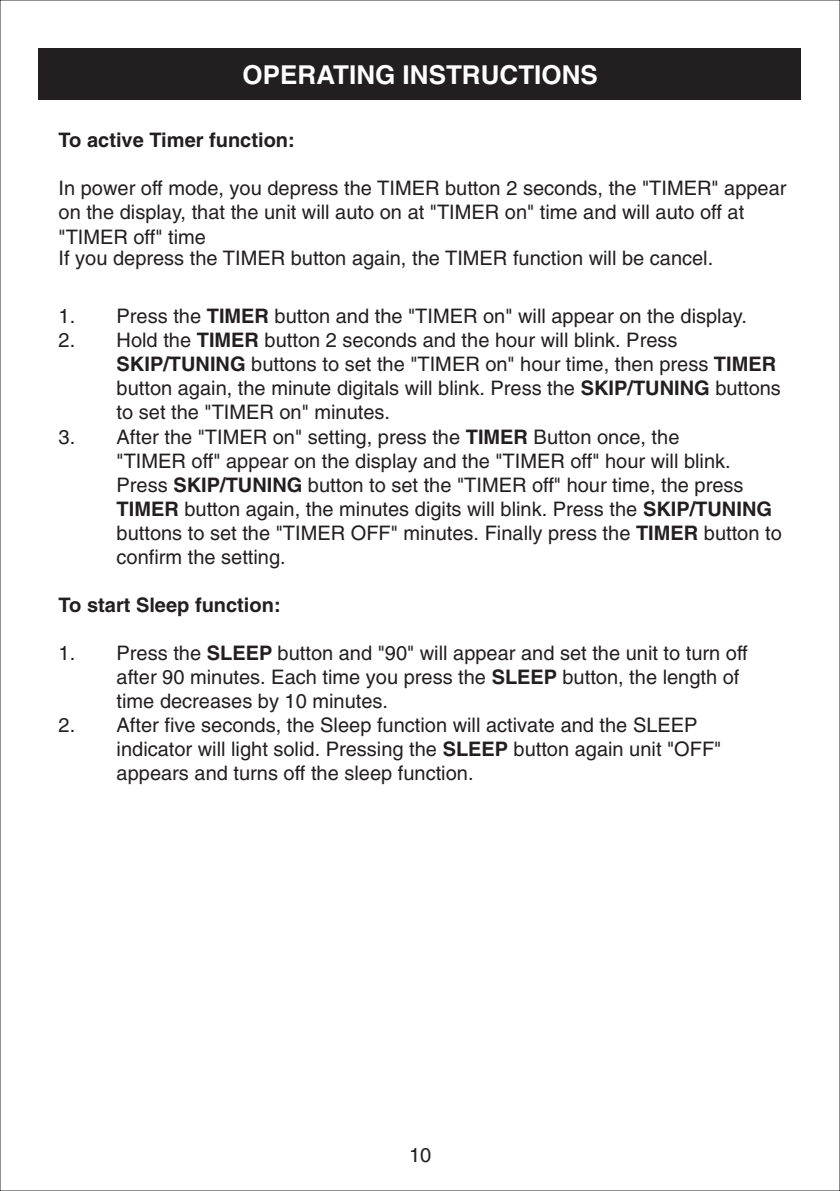
<style>
.page{position:relative;width:840px;height:1191px;background:#fff}
.page>*{position:absolute;margin:0;border:0;box-sizing:border-box;transform-origin:0 0}
.t1{font:700 26px "Helvetica";color:#fff}
.t2{font:20px/24px "Helvetica";color:#231f20}
.t3{font:700 20px "Helvetica";color:#231f20}
.s1{font-weight:700}
</style>
<div class="page">
<div style="left:39px;top:48px;width:761px;height:52px;background:#231f20"></div>
<h1 class="t1" style="left:242px;top:59px;width:356px">OPERATING INSTRUCTIONS</h1>
<p class="t3" style="left:59px;top:128px;width:237px">To active Timer function:</p>
<p class="t2" style="left:59px;top:176px;width:729px">In power off mode, you depress the TIMER button 2 seconds, the "TIMER" appear</p>
<p class="t2" style="left:59px;top:200px;width:686px">on the display, that the unit will auto on at "TIMER on" time and will auto off at "TIMER off" time</p>
<p class="t2" style="left:59px;top:246px;width:656px">If you depress the TIMER button again, the TIMER function will be cancel.</p>
<p class="t2" style="left:59px;top:304px;width:689px">1. Press the <span class="s1">TIMER</span> button and the "TIMER on" will appear on the display.</p>
<p class="t2" style="left:116px;top:328px;width:665px;text-indent:-58px">2. Hold the <span class="s1">TIMER</span> button 2 seconds and the hour will blink. Press <span class="s1">SKIP/TUNING</span> buttons to set the "TIMER on" hour time, then press <span class="s1">TIMER </span>button again, the minute digitals will blink. Press the <span class="s1">SKIP/TUNING</span> buttons to set the "TIMER on" minutes.</p>
<p class="t2" style="left:116px;top:424px;width:666px;text-indent:-58px">3. After the "TIMER on" setting, press the <span class="s1">TIMER</span> Button once, the<br>"TIMER off" appear on the display and the "TIMER off" hour will blink.<br>Press <span class="s1">SKIP/TUNING</span> button to set the "TIMER off" hour time, the press <span class="s1">TIMER</span> button again, the minutes digits will blink. Press the <span class="s1">SKIP/TUNING </span>buttons to set the "TIMER OFF" minutes. Finally press the <span class="s1">TIMER</span> button to confirm the setting.</p>
<p class="t3" style="left:59px;top:592px;width:223px">To start Sleep function:</p>
<p class="t2" style="left:116px;top:640px;width:632px;text-indent:-58px">1. Press the <span class="s1">SLEEP</span> button and "90" will appear and set the unit to turn off after 90 minutes. Each time you press the <span class="s1">SLEEP</span> button, the length of time decreases by 10 minutes.</p>
<p class="t2" style="left:116px;top:712px;width:606px;text-indent:-58px">2. After five seconds, the Sleep function will activate and the SLEEP indicator will light solid. Pressing the <span class="s1">SLEEP</span> button again unit "OFF" appears and turns off the sleep function.</p>
<p class="t2" style="left:409px;top:1142px;width:24px">10</p>
</div>
